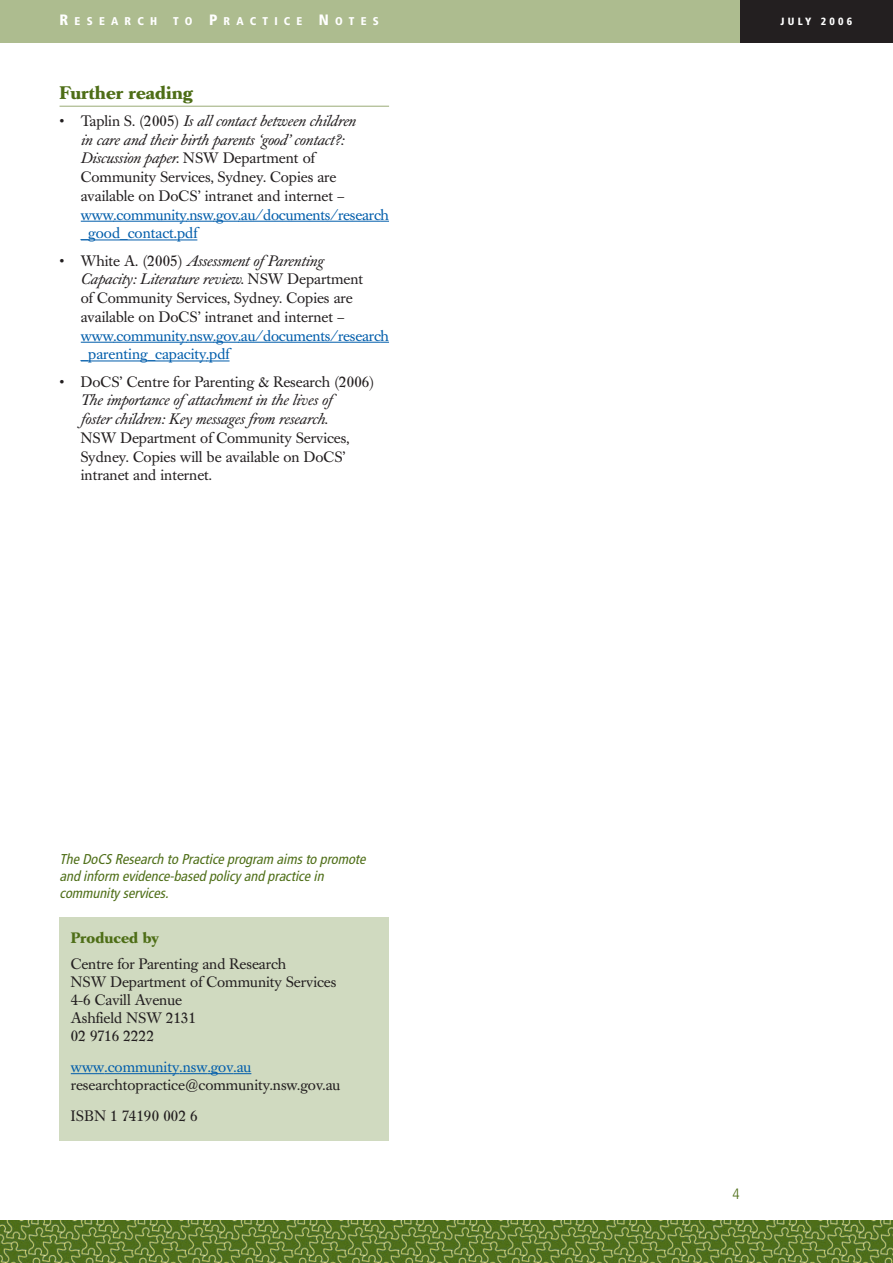
<style>
.page{position:relative;width:893px;height:1263px;background:#fff}
.page>*{position:absolute;margin:0;border:0;box-sizing:border-box;transform-origin:0 0}
.t1{font:700 18px "Caslon Book BE";color:#4e6e17}
.t2{font:15px/18.8px "Caslon Book BE";color:#231f20}
.t3{font:15px/18.8px "Caslon Book BE";letter-spacing:-.01em;color:#015dab}
.t4{font:italic 15px/18.8px "Caslon Book BE";color:#231f20}
.t5{font:700 15px "Caslon Book BE";color:#4e6e17}
.t6{font:300 condensed 15px "Frutiger";color:#4e6e17}
.t7{font:italic condensed 14.25px/17.1px "Frutiger";color:#4e6e17}
.t8{font:900 condensed 11.25px "Frutiger";letter-spacing:.555em;color:#fff}
.t9{font:900 condensed 10.5px "Frutiger";letter-spacing:.31em;color:#fff}
.s1{font-size:15px}
.s2{font-style:italic}
</style>
<div class="page">
<div style="left:740px;top:0;width:153px;height:43px;background:#231f20"></div>
<div style="left:0;top:0;width:740px;height:43px;background:#adbc8f"></div>
<hr style="left:60px;top:106px;width:329px;height:1px;background:#9bac77">
<hr style="left:81px;top:221px;width:33px;height:1px;background:#015dab">
<hr style="left:113px;top:221px;width:74px;height:1px;background:#015dab">
<svg style="left:186px;top:221px;width:52px;height:1px"></svg>
<hr style="left:238px;top:221px;width:143px;height:1px;background:#015dab">
<hr style="left:81px;top:240px;width:116px;height:1px;background:#015dab">
<hr style="left:81px;top:342px;width:33px;height:1px;background:#015dab">
<hr style="left:113px;top:342px;width:74px;height:1px;background:#015dab">
<svg style="left:186px;top:342px;width:52px;height:1px"></svg>
<hr style="left:238px;top:342px;width:143px;height:1px;background:#015dab">
<hr style="left:81px;top:361px;width:126px;height:1px;background:#015dab">
<svg style="left:206px;top:361px;width:24px;height:1px"></svg>
<img style="left:0;top:1220px;width:893px;height:43px">
<div style="left:60px;top:917px;width:329px;height:224px;background:#d0dac0"></div>
<hr style="left:71px;top:1073px;width:34px;height:1px;background:#015dab">
<hr style="left:105px;top:1073px;width:75px;height:1px;background:#015dab">
<svg style="left:180px;top:1073px;width:71px;height:1px"></svg>
<p class="t8" style="left:60px;top:17px;width:99px"><span class="s1">R</span>ESEARCH</p>
<p class="t8" style="left:173px;top:17px;width:207px">TO <span class="s1">P</span>RACTICE <span class="s1">N</span>OTES</p>
<p class="t1" style="left:60px;top:85px;width:135px">Further reading</p>
<p class="t2" style="left:81px;top:113px;width:277px;text-indent:-21px">• Taplin S. (2005) <span class="s2">Is all contact between children in care and their birth parents ‘good’ contact?:<br>Discussion paper.</span> NSW Department of Community Services, Sydney. Copies are available on DoCS’ intranet and internet –</p>
<p class="t3" style="left:81px;top:207px;width:310px">www.community.nsw.gov.au/documents/research _good_contact.pdf</p>
<p class="t2" style="left:81px;top:253px;width:284px;text-indent:-21px">• White A. (2005) <span class="s2">Assessment ofParenting Capacity: Literature review.</span> NSW Department of Community Services, Sydney. Copies are available on DoCS’ intranet and internet –</p>
<p class="t3" style="left:81px;top:328px;width:310px">www.community.nsw.gov.au/documents/research _parenting_capacity.pdf</p>
<p class="t2" style="left:60px;top:374px;width:316px">• DoCS’ Centre for Parenting &amp; Research (2006)</p>
<p class="t4" style="left:81px;top:393px;width:261px">The importance ofattachment in the lives of foster children: Key messages from research.</p>
<p class="t2" style="left:81px;top:430px;width:270px">NSW Department of Community Services,<br>Sydney. Copies will be available on DoCS’ intranet and internet.</p>
<p class="t7" style="left:60px;top:851px;width:310px">The DoCS Research to Practice program aimsto promote and inform evidence-based policy and practice in community services.</p>
<p class="t5" style="left:71px;top:932px;width:90px">Produced by</p>
<p class="t2" style="left:71px;top:957px;width:267px;line-height:18px">Centre for Parenting and Research<br>NSW Department of Community Services<br>4-6 Cavill Avenue<br>Ashfield NSW 2131<br>02 9716 2222</p>
<p class="t3" style="left:71px;top:1059px;width:182px">www.community.nsw.gov.au</p>
<p class="t2" style="left:71px;top:1071px;width:271px;line-height:30.8px">researchtopractice@community.nsw.gov.au<br>ISBN 1 74190 002 6</p>
<p class="t9" style="left:780px;top:17px;width:73px">JULY 2006</p>
<p class="t6" style="left:732px;top:1187px;width:9px">4</p>
</div>
